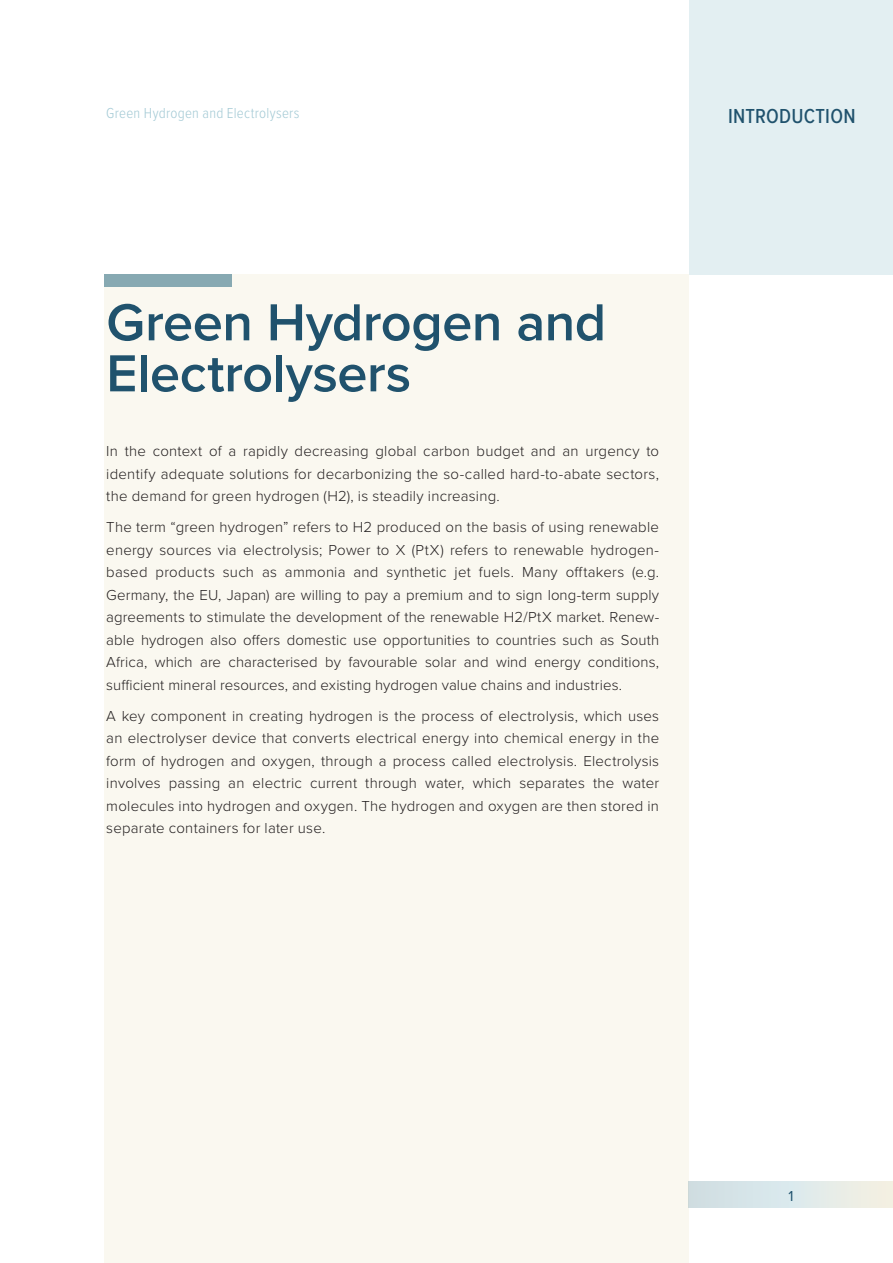
<style>
.page{position:relative;width:893px;height:1263px;background:#fff}
.page>*{position:absolute;margin:0;border:0;box-sizing:border-box;transform-origin:0 0}
.head{font:600 54px/51px "Proxima Nova";letter-spacing:-.01em;color:#20526d}
.t1{font:500 21px "Proxima Nova Cond";letter-spacing:.01em;color:#20526d}
.text{font:300 15px/22.5px "Proxima Nova";letter-spacing:.015em;color:#231f20;text-align:justify}
.t2{font:300 15px "Proxima Nova Cond";letter-spacing:.015em;color:#a4cad5}
.t3{font:15px "Proxima Nova";color:#20526d}
</style>
<div class="page">
<div style="left:104px;top:274px;width:585px;height:989px;background:#faf8f0"></div>
<div style="left:689px;top:0;width:204px;height:274px;background:#e3eff2"></div>
<div style="left:104px;top:274px;width:128px;height:13px;background:#87a9b2"></div>
<div style="left:689px;top:1181px;width:204px;height:27px;background:linear-gradient(to right,#cbdfe8,#f2f2e7)"></div>
<p class="t2" style="left:106px;top:102px;width:195px">Green Hydrogen and Electrolysers</p>
<h2 class="t1" style="left:728px;top:100px;width:129px">INTRODUCTION</h2>
<p class="head" style="left:106px;top:295px;width:501px">Green Hydrogen and<br>Electrolysers</p>
<p class="text" style="left:106px;top:439px;width:554px">In the context of a rapidly decreasing global carbon budget and an urgency to identify adequate solutions for decarbonizing the so-called hard-to-abate sectors, the demand for green hydrogen (H2), is steadily increasing.</p>
<p class="text" style="left:106px;top:515px;width:554px">The term “green hydrogen” refers to H2 produced on the basis of using renewable energy sources via electrolysis; Power to X (PtX) refers to renewable hydrogen&shy;based products such as ammonia and synthetic jet fuels. Many offtakers (e.g.<br>Germany, the EU, Japan) are willing to pay a premium and to sign long-term supply agreements to stimulate the development of the renewable H2/PtX market. Renew&shy;able hydrogen also offers domestic use opportunities to countries such as South Africa, which are characterised by favourable solar and wind energy conditions, sufficient mineral resources, and existing hydrogen value chains and industries.</p>
<p class="text" style="left:106px;top:704px;width:554px">A key component in creating hydrogen is the process of electrolysis, which uses an electrolyser device that converts electrical energy into chemical energy in the form of hydrogen and oxygen, through a process called electrolysis. Electrolysis involves passing an electric current through water, which separates the water molecules into hydrogen and oxygen. The hydrogen and oxygen are then stored in separate containers for later use.</p>
<p class="t3" style="left:788px;top:1185px;width:7px">1</p>
</div>
